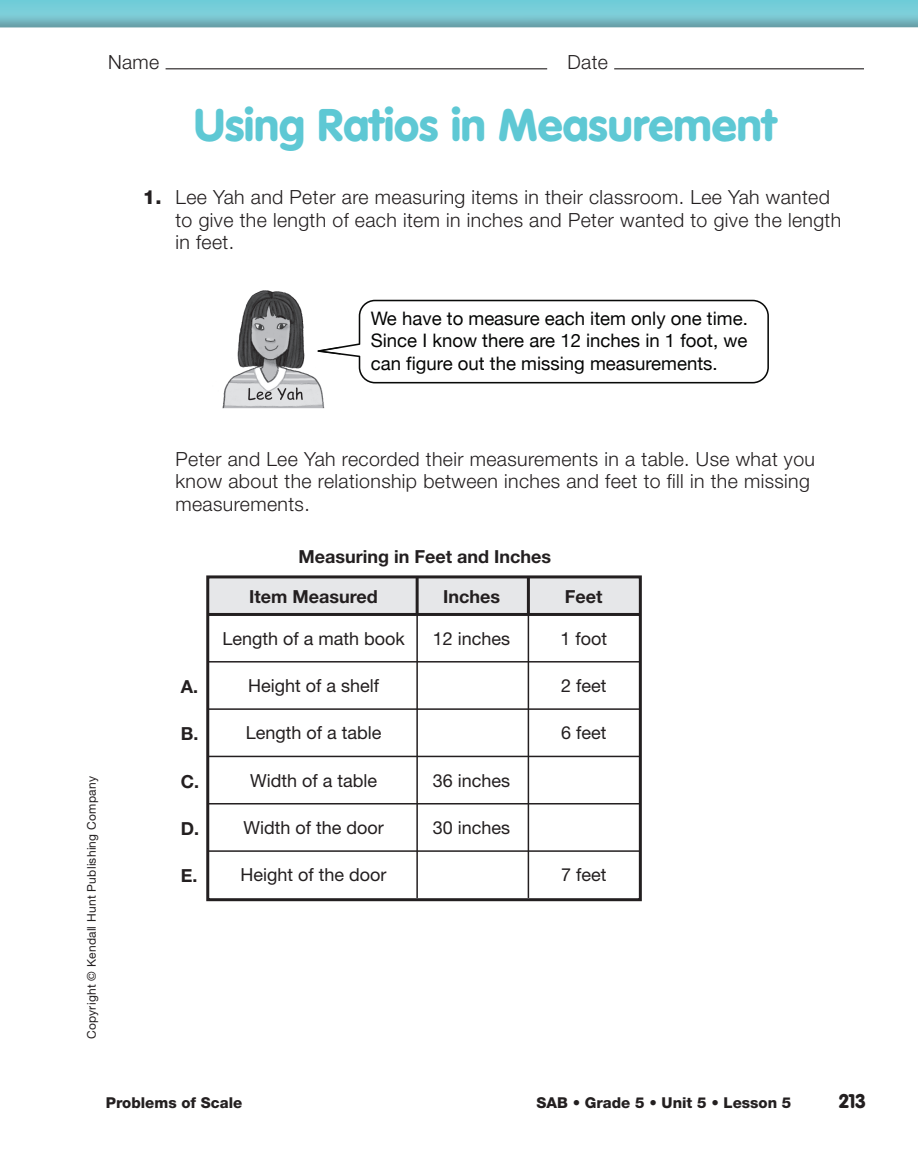
<style>
.page{position:relative;width:918px;height:1176px;background:#fff}
.page>*{position:absolute;margin:0;border:0;box-sizing:border-box;transform-origin:0 0}
.t1{font:900 45px "VAG Rounded Std";color:#5ec8d4}
.t2{font:300 19.5px/22.5px "Helvetica Neue";letter-spacing:.02em;color:#231f20}
.t3{font:900 19.5px "VAG Rounded Std";color:#231f20}
.t4{font:18.6px/22.4px "Helvetica Neue";color:#040504;text-align:justify}
.t5{font:18px "Helvetica Neue";color:#231f20}
.t6{font:700 18px "Helvetica Neue";color:#231f20}
.t7{font:800 15px "Helvetica Neue";color:#231f20}
.t8{font:12px "Helvetica Neue";letter-spacing:.02em;color:#231f20}
.s1{font-weight:800}
</style>
<div class="page">
<div style="left:0;top:0;width:918px;height:13px;background:#75cdd9"></div>
<img style="left:0;top:13px;width:918px;height:15px">
<hr style="left:166px;top:68px;width:381px;height:1px;background:#231f20">
<hr style="left:614px;top:68px;width:250px;height:1px;background:#231f20">
<svg style="left:341px;top:299px;width:428px;height:84px"></svg>
<img style="left:222px;top:290px;width:119px;height:118px">
<img style="left:317px;top:346px;width:24px;height:8px">
<svg style="left:206px;top:575px;width:436px;height:327px"></svg>
<hr style="left:208px;top:661px;width:432px;height:1px;background:#231f20">
<hr style="left:208px;top:708px;width:432px;height:1px;background:#231f20">
<hr style="left:208px;top:755px;width:432px;height:2px;background:#231f20">
<hr style="left:208px;top:802px;width:432px;height:2px;background:#231f20">
<hr style="left:208px;top:850px;width:432px;height:1px;background:#231f20">
<hr style="left:416px;top:576px;width:3px;height:38px;background:#231f20">
<hr style="left:416px;top:614px;width:2px;height:283px;background:#231f20">
<hr style="left:527px;top:576px;width:3px;height:38px;background:#231f20">
<hr style="left:528px;top:614px;width:1px;height:283px;background:#231f20">
<p class="t2" style="left:108px;top:53px;width:53px">Name</p>
<p class="t2" style="left:567px;top:53px;width:42px">Date</p>
<h1 class="t1" style="left:194px;top:106px;width:584px">Using Ratios in Measurement</h1>
<p class="t2" style="left:175px;top:188px;width:667px;text-indent:-33px"><span class="s1">1.</span> Lee Yah and Peter are measuring items in their classroom. Lee Yah wanted to give the length of each item in inches and Peter wanted to give the length in feet.</p>
<p class="t4" style="left:371px;top:307px;width:379px">We have to measure each item only one time.<br>Since I know there are 12 inches in 1 foot, we can figure out the missing measurements.</p>
<p class="t8" style="left:87px;top:1038px;width:264px;rotate:-90deg">Copyright © Kendall Hunt Publishing Company</p>
<p class="t2" style="left:175px;top:449px;width:641px">Peter and Lee Yah recorded their measurements in a table. Use what you know about the relationship between inches and feet to fill in the missing measurements.</p>
<p class="t6" style="left:181px;top:680px;width:19px">A.</p>
<p class="t6" style="left:181px;top:727px;width:19px">B.</p>
<p class="t6" style="left:181px;top:774px;width:20px">C.</p>
<p class="t6" style="left:181px;top:822px;width:20px">D.</p>
<p class="t6" style="left:181px;top:869px;width:18px">E.</p>
<p class="t6" style="left:298px;top:550px;width:254px">Measuring in Feet and Inches</p>
<p class="t6" style="left:249px;top:590px;width:130px">Item Measured</p>
<p class="t6" style="left:443px;top:590px;width:58px">Inches</p>
<p class="t6" style="left:565px;top:590px;width:39px">Feet</p>
<p class="t5" style="left:222px;top:631px;width:184px">Length of a math book</p>
<p class="t5" style="left:248px;top:679px;width:133px">Height of a shelf</p>
<p class="t5" style="left:246px;top:726px;width:137px">Length of a table</p>
<p class="t5" style="left:250px;top:773px;width:129px">Width of a table</p>
<p class="t5" style="left:243px;top:820px;width:142px">Width of the door</p>
<p class="t5" style="left:241px;top:868px;width:148px">Height of the door</p>
<p class="t5" style="left:433px;top:631px;width:79px">12 inches</p>
<p class="t5" style="left:433px;top:773px;width:79px">36 inches</p>
<p class="t5" style="left:433px;top:820px;width:79px">30 inches</p>
<p class="t5" style="left:560px;top:631px;width:48px">1 foot</p>
<p class="t5" style="left:561px;top:679px;width:47px">2 feet</p>
<p class="t5" style="left:561px;top:726px;width:47px">6 feet</p>
<p class="t5" style="left:561px;top:868px;width:47px">7 feet</p>
<p class="t7" style="left:106px;top:1097px;width:138px">Problems of Scale</p>
<p class="t7" style="left:537px;top:1097px;width:256px">SAB • Grade 5 • Unit 5 • Lesson 5</p>
<p class="t3" style="left:839px;top:1092px;width:28px">213</p>
</div>
